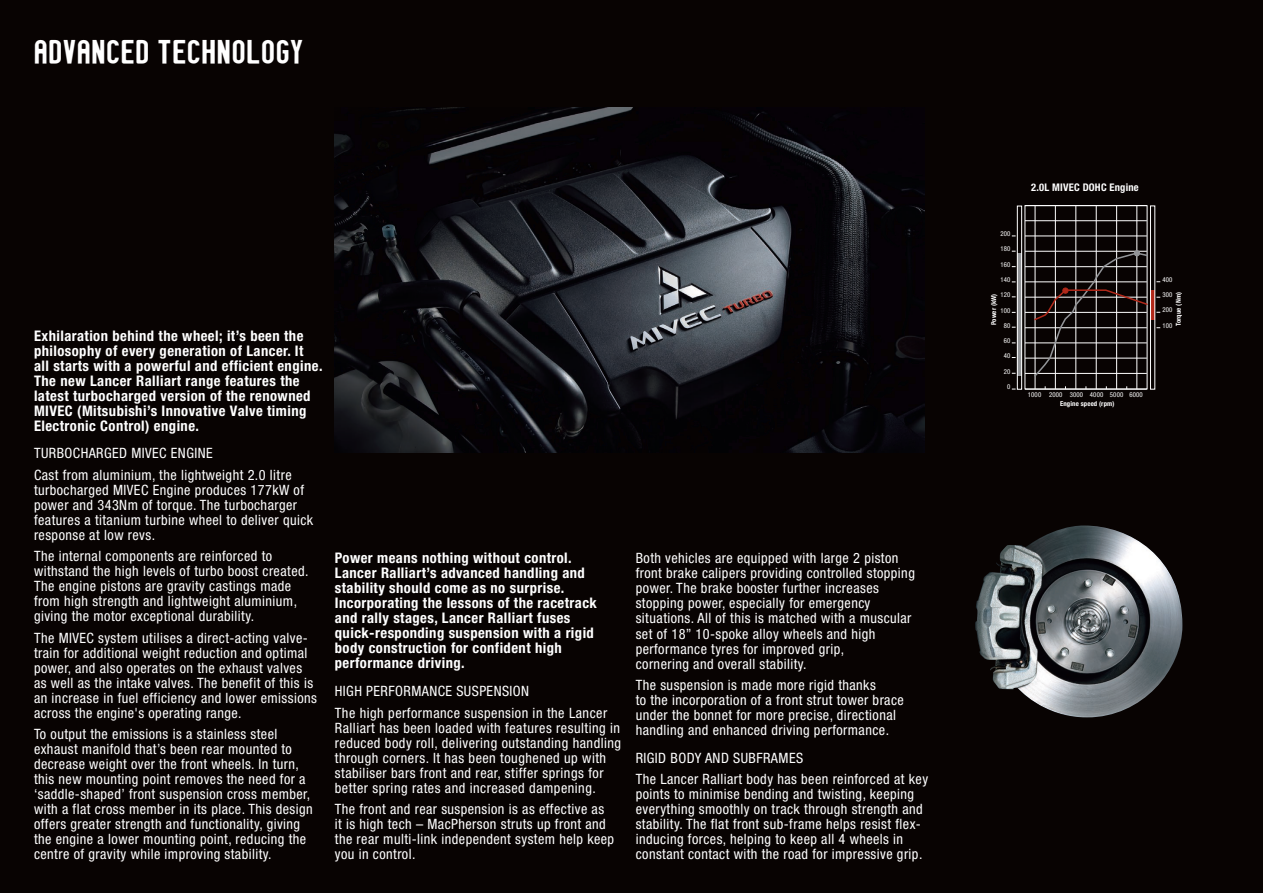
<style>
.page{position:relative;width:1263px;height:893px;background:#080302}
.page>*{position:absolute;margin:0;border:0;box-sizing:border-box;transform-origin:0 0}
.t1{font:36px "Mitsu Gothic";letter-spacing:.04em;color:#fff}
.t2{font:700 condensed 14.7px/15px "Helvetica Neue";letter-spacing:.03em;color:#fff}
.t3{font:condensed 14.25px/15px "Helvetica Neue";letter-spacing:.03em;color:#fff}
.t4{font:700 condensed 10.5px "Helvetica Neue";letter-spacing:.02em;color:#fff}
.t5{font:condensed 6.75px/14.7px "Helvetica Neue";letter-spacing:.02em;color:#fff}
.t6{font:700 condensed 6.75px "Helvetica Neue";letter-spacing:.02em;color:#fff}
</style>
<div class="page">
<img style="left:335px;top:107px;width:590px;height:345px">
<img style="left:975px;top:525px;width:207px;height:192px">
<div style="left:1017px;top:253px;width:5px;height:123px;background:#939598"></div>
<div style="left:1150px;top:290px;width:5px;height:30px;background:#b1291a"></div>
<div style="left:1017px;top:206px;width:5px;height:184px;border:1px solid #fff"></div>
<hr style="left:1025px;top:282px;width:122px;height:1px;background:#fff">
<hr style="left:1025px;top:312px;width:122px;height:1px;background:#fff">
<hr style="left:1025px;top:343px;width:122px;height:1px;background:#fff">
<hr style="left:1025px;top:373px;width:122px;height:1px;background:#fff">
<hr style="left:1025px;top:389px;width:122px;height:1px;background:#fff">
<hr style="left:1025px;top:358px;width:122px;height:1px;background:#fff">
<hr style="left:1025px;top:327px;width:122px;height:1px;background:#fff">
<hr style="left:1025px;top:297px;width:122px;height:1px;background:#fff">
<hr style="left:1025px;top:266px;width:122px;height:1px;background:#fff">
<hr style="left:1025px;top:220px;width:122px;height:1px;background:#fff">
<hr style="left:1025px;top:251px;width:122px;height:1px;background:#fff">
<hr style="left:1025px;top:236px;width:122px;height:1px;background:#fff">
<hr style="left:1025px;top:205px;width:122px;height:1px;background:#fff">
<div style="left:1150px;top:206px;width:5px;height:183px;border:1px solid #fff"></div>
<hr style="left:1035px;top:206px;width:1px;height:183px;background:#fff">
<hr style="left:1055px;top:206px;width:1px;height:183px;background:#fff">
<hr style="left:1096px;top:206px;width:1px;height:183px;background:#fff">
<hr style="left:1075px;top:206px;width:1px;height:183px;background:#fff">
<hr style="left:1116px;top:206px;width:1px;height:183px;background:#fff">
<hr style="left:1136px;top:206px;width:1px;height:183px;background:#fff">
<svg style="left:1033px;top:250px;width:115px;height:128px"></svg>
<h1 class="t1" style="left:34px;top:34px;width:271px">ADVANCED TECHNOLOGY</h1>
<p class="t2" style="left:34px;top:328px;width:290px">Exhilaration behind the wheel; it’s been the philosophy of every generation of Lancer. It<br>all starts with a powerful and efficient engine.<br>The new Lancer Ralliart range features the latest turbocharged version of the renowned MIVEC (Mitsubishi’s Innovative Valve timing Electronic Control) engine.</p>
<p class="t3" style="left:34px;top:443px;width:259px;line-height:21.3px">TURBOCHARGED MIVEC ENGINE<br>Cast from aluminium, the lightweight 2.0 litre</p>
<p class="t3" style="left:34px;top:482px;width:281px">turbocharged MIVEC Engine produces 177kW of power and 343Nm of torque. The turbocharger features a titanium turbine wheel to deliver quick response at low revs.</p>
<p class="t3" style="left:34px;top:549px;width:276px">The internal components are reinforced to withstand the high levels of turbo boost created.<br>The engine pistons are gravity castings made from high strength and lightweight aluminium, giving the motor exceptional durability.</p>
<p class="t3" style="left:34px;top:630px;width:284px">The MIVEC system utilises a direct-acting valve&shy;train for additional weight reduction and optimal power, and also operates on the exhaust valves as well as the intake valves. The benefit of this is an increase in fuel efficiency and lower emissions across the engine's operating range.</p>
<p class="t3" style="left:34px;top:726px;width:280px">To output the emissions is a stainless steel exhaust manifold that’s been rear mounted to decrease weight over the front wheels. In turn, this new mounting point removes the need for a ‘saddle-shaped’ front suspension cross member, with a flat cross member in its place. This design offers greater strength and functionality, giving the engine a lower mounting point, reducing the centre of gravity while improving stability.</p>
<p class="t2" style="left:335px;top:550px;width:264px">Power means nothing without control.<br>Lancer Ralliart’s advanced handling and stability should come as no surprise.<br>Incorporating the lessons of the racetrack and rally stages, Lancer Ralliart fuses quick-responding suspension with a rigid body construction for confident high performance driving.</p>
<p class="t3" style="left:335px;top:680px;width:274px;line-height:21.3px">HIGH PERFORMANCE SUSPENSION<br>The high performance suspension in the Lancer</p>
<p class="t3" style="left:335px;top:720px;width:288px">Ralliart has been loaded with features resulting in reduced body roll, delivering outstanding handling through corners. It has been toughened up with stabiliser bars front and rear, stiffer springs for better spring rates and increased dampening.</p>
<p class="t3" style="left:335px;top:801px;width:281px">The front and rear suspension is as effective as it is high tech – MacPherson struts up front and the rear multi-link independent system help keep you in control.</p>
<p class="t3" style="left:636px;top:551px;width:281px">Both vehicles are equipped with large 2 piston front brake calipers providing controlled stopping power. The brake booster further increases stopping power, especially for emergency situations. All of this is matched with a muscular set of 18” 10-spoke alloy wheels and high performance tyres for improved grip,<br>cornering and overall stability.</p>
<p class="t3" style="left:636px;top:677px;width:270px">The suspension is made more rigid thanks<br>to the incorporation of a front strut tower brace under the bonnet for more precise, directional handling and enhanced driving performance.</p>
<p class="t3" style="left:636px;top:747px;width:294px;line-height:21.3px">RIGID BODY AND SUBFRAMES<br>The Lancer Ralliart body has been reinforced at key</p>
<p class="t3" style="left:636px;top:786px;width:289px">points to minimise bending and twisting, keeping everything smoothly on track through strength and stability. The flat front sub-frame helps resist flex&shy;inducing forces, helping to keep all 4 wheels in constant contact with the road for impressive grip.</p>
<p class="t5" style="left:1000px;top:226px;width:11px">200</p>
<p class="t5" style="left:1000px;top:242px;width:11px">180</p>
<p class="t5" style="left:1000px;top:257px;width:11px">160</p>
<p class="t5" style="left:1000px;top:272px;width:11px">140</p>
<p class="t5" style="left:1000px;top:287px;width:11px">120</p>
<p class="t5" style="left:1000px;top:303px;width:11px">100</p>
<p class="t6" style="left:989px;top:325px;width:33px;rotate:-90deg">Power (kW)</p>
<p class="t5" style="left:1004px;top:318px;width:8px">80<br>60</p>
<p class="t5" style="left:1004px;top:349px;width:8px">40</p>
<p class="t5" style="left:1004px;top:364px;width:8px">20</p>
<p class="t5" style="left:1007px;top:379px;width:5px">0</p>
<p class="t4" style="left:1031px;top:180px;width:109px">2.0L MIVEC DOHC Engine</p>
<p class="t5" style="left:1028px;top:387px;width:116px">1000 2000 3000 4000 5000 6000</p>
<p class="t6" style="left:1060px;top:399px;width:56px">Engine speed (rpm)</p>
<p class="t5" style="left:1162px;top:272px;width:11px">400</p>
<p class="t6" style="left:1174px;top:326px;width:35px;rotate:-90deg">Torque (Nm)</p>
<p class="t5" style="left:1162px;top:288px;width:11px">300</p>
<p class="t5" style="left:1162px;top:303px;width:11px">200</p>
<p class="t5" style="left:1162px;top:318px;width:11px">100</p>
</div>
